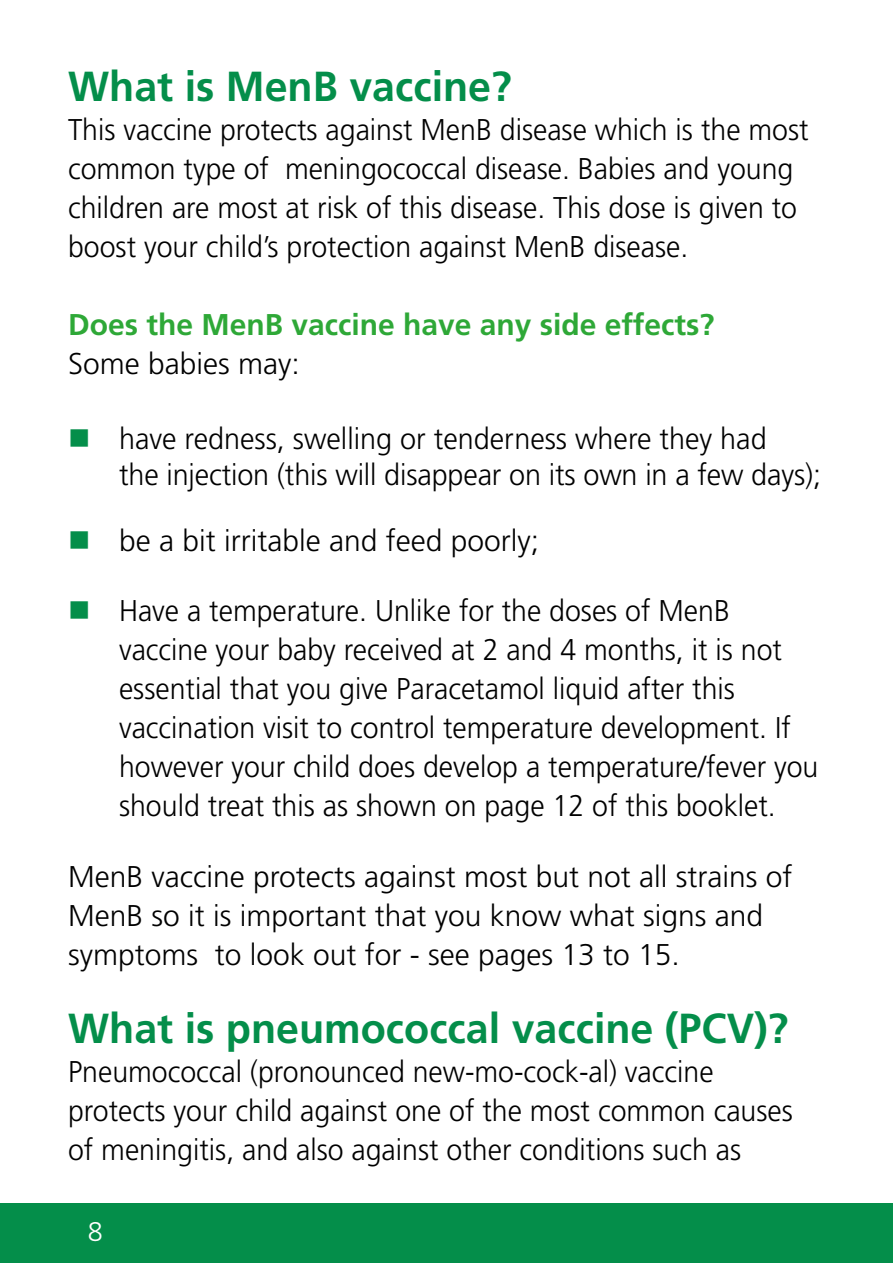
<style>
.page{position:relative;width:893px;height:1263px;background:#fff}
.page>*{position:absolute;margin:0;border:0;box-sizing:border-box;transform-origin:0 0}
.t1{font:700 42px "Frutiger";color:#048e4a}
.t2{font:300 30px/39px "Frutiger";color:#000;scale:.95 1}
.t3{font:300 30px/39px "Frutiger";color:#000}
.t4{font:300 30px/36px "Frutiger";color:#000;scale:.96 1}
.t5{font:700 30px "Frutiger";color:#2ea837}
.t6{font:300 27px "Frutiger";color:#fff}
.s1{color:#048e4a}
</style>
<div class="page">
<div style="left:0;top:1204px;width:893px;height:59px;background:#048e4a"></div>
<h1 class="t1" style="left:68px;top:61px;width:445px">What is MenB vaccine?</h1>
<p class="t2" style="left:68px;top:110px;width:781px">This vaccine protects against MenB disease which is the most common type of meningococcal disease. Babies and young children are most at risk of this disease. This dose is given to boost your child’s protection against MenB disease.</p>
<p class="t5" style="left:68px;top:307px;width:648px">Does the MenB vaccine have any side effects?</p>
<p class="t3" style="left:68px;top:344px;width:233px">Some babies may:</p>
<p class="t4" style="left:119px;top:420px;width:733px;text-indent:-51px"><span class="s1">■</span> have redness, swelling or tenderness where they had<br>the injection (this will disappear on its own in a few days);</p>
<p class="t3" style="left:68px;top:521px;width:473px"><span class="s1">■</span> be a bit irritable and feed poorly;</p>
<p class="t2" style="left:119px;top:591px;width:738px;text-indent:-51px"><span class="s1">■</span> Have a temperature. Unlike for the doses of MenB vaccine your baby received at 2 and 4 months, it is not essential that you give Paracetamol liquid after this vaccination visit to control temperature development. If however your child does develop a temperature/fever you should treat this as shown on page 12 of this booklet.</p>
<p class="t3" style="left:68px;top:857px;width:726px">MenB vaccine protects against most but not all strains of<br>MenB so it is important that you know what signs and symptoms to look out for - see pages 13 to 15.</p>
<h1 class="t1" style="left:68px;top:1003px;width:722px">What is pneumococcal vaccine (PCV)?</h1>
<p class="t2" style="left:68px;top:1052px;width:764px">Pneumococcal (pronounced new-mo-cock-al) vaccine protects your child against one of the most common causes of meningitis, and also against other conditions such as</p>
<p class="t6" style="left:88px;top:1216px;width:17px">8</p>
</div>
